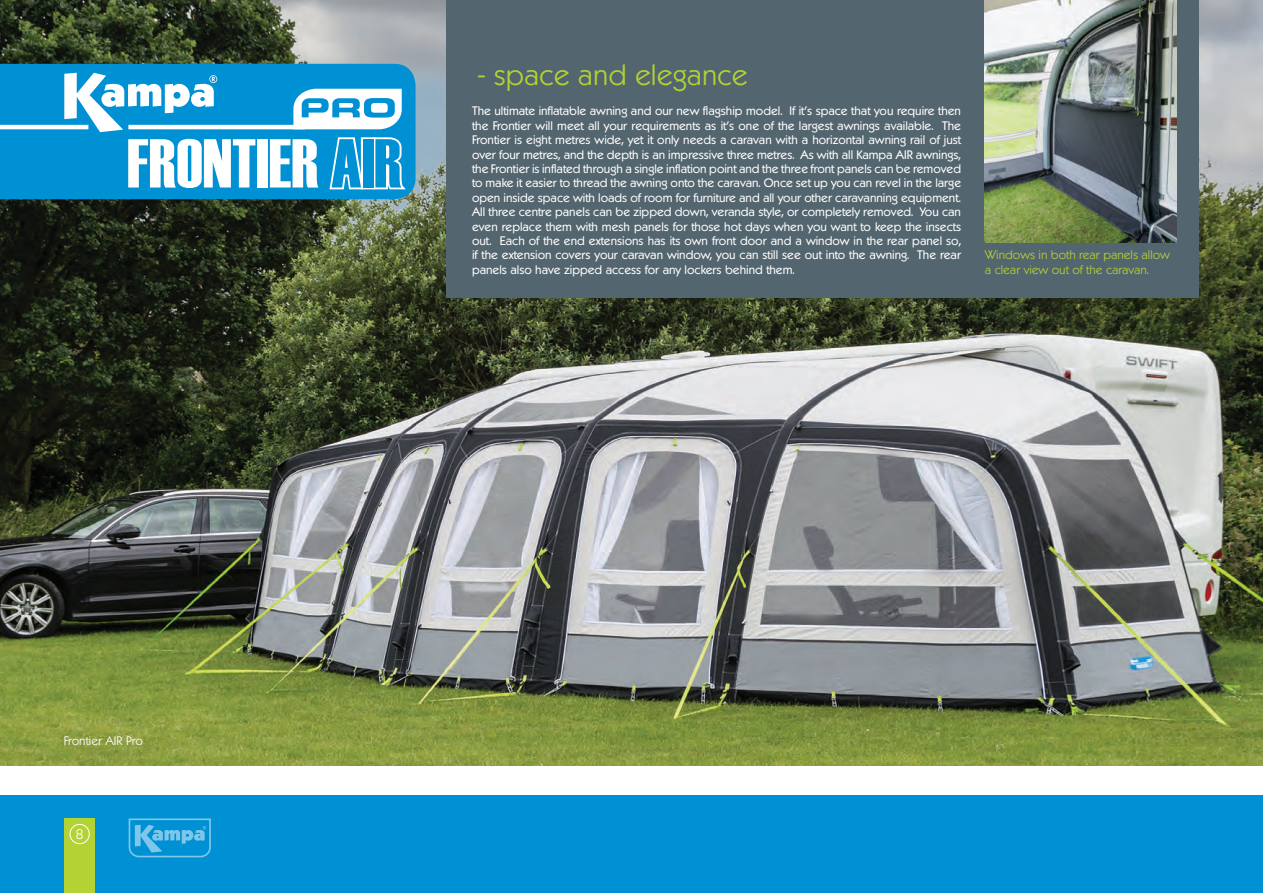
<style>
.page{position:relative;width:1263px;height:893px;background:#fff}
.page>*{position:absolute;margin:0;border:0;box-sizing:border-box;transform-origin:0 0}
.t1{font:69px "Haettenschweiler";color:#fff}
.t2{font:300 28.5px "Koblenz Serial";color:#b3d234}
.t3{font:300 13.5px "Koblenz Serial";color:#fff}
.t4{font:12px/14.4px "Koblenz Serial";color:#fff;text-align:justify}
.t5{font:300 12px/15px "Koblenz Serial";color:#b3d234}
.t6{font:300 12px "Koblenz Serial";color:#fff}
.s1{color:#0091d5}
</style>
<div class="page">
<div style="left:0;top:795px;width:1263px;height:98px;background:#0091d5"></div>
<div style="left:64px;top:818px;width:31px;height:75px;background:#b3d234"></div>
<div style="left:70px;top:824px;width:20px;height:20px;border:1px solid #fff;border-radius:50%"></div>
<svg style="left:128px;top:818px;width:83px;height:40px"></svg>
<img style="left:0;top:0;width:1263px;height:765px">
<div style="left:0;top:64px;width:415px;height:135px;background:#0091d5"></div>
<svg style="left:64px;top:73px;width:153px;height:59px"></svg>
<hr style="left:0;top:125px;width:88px;height:4px;background:#fff">
<hr style="left:128px;top:125px;width:177px;height:4px;background:#fff">
<svg style="left:293px;top:89px;width:120px;height:102px"></svg>
<div style="left:446px;top:0;width:753px;height:298px;background:#53656e"></div>
<hr style="left:1262px;top:553px;width:1px;height:212px;background:#53656e">
<img style="left:985px;top:0;width:191px;height:242px">
<p class="t1" style="left:127px;top:124px;width:276px">FRONTIER <span class="s1">AIR</span></p>
<p class="t2" style="left:477px;top:58px;width:272px">- space and elegance</p>
<p class="t4" style="left:472px;top:104px;width:491px">The ultimate inflatable awning and our new flagship model. If it’s space that you require then the Frontier will meet all your requirements as it’s one of the largest awnings available. The Frontier is eight metres wide, yet it only needs a caravan with a horizontal awning rail of just over four metres, and the depth is an impressive three metres. As with all Kampa AIR awnings, the Frontier is inflated through a single inflation point and the three front panels can be removed to make it easier to thread the awning onto the caravan. Once set up you can revel in the large open inside space with loads of room for furniture and all your other caravanning equipment.<br>All three centre panels can be zipped down, veranda style, or completely removed. You can even replace them with mesh panels for those hot days when you want to keep the insects out. Each of the end extensions has its own front door and a window in the rear panel so, if the extension covers your caravan window, you can still see out into the awning. The rear panels also have zipped access for any lockers behind them.</p>
<p class="t5" style="left:985px;top:247px;width:187px">Windows in both rear panels allow a clear view out of the caravan.</p>
<p class="t6" style="left:64px;top:734px;width:81px">Frontier AIR Pro</p>
<p class="t3" style="left:75px;top:826px;width:10px">8</p>
</div>
